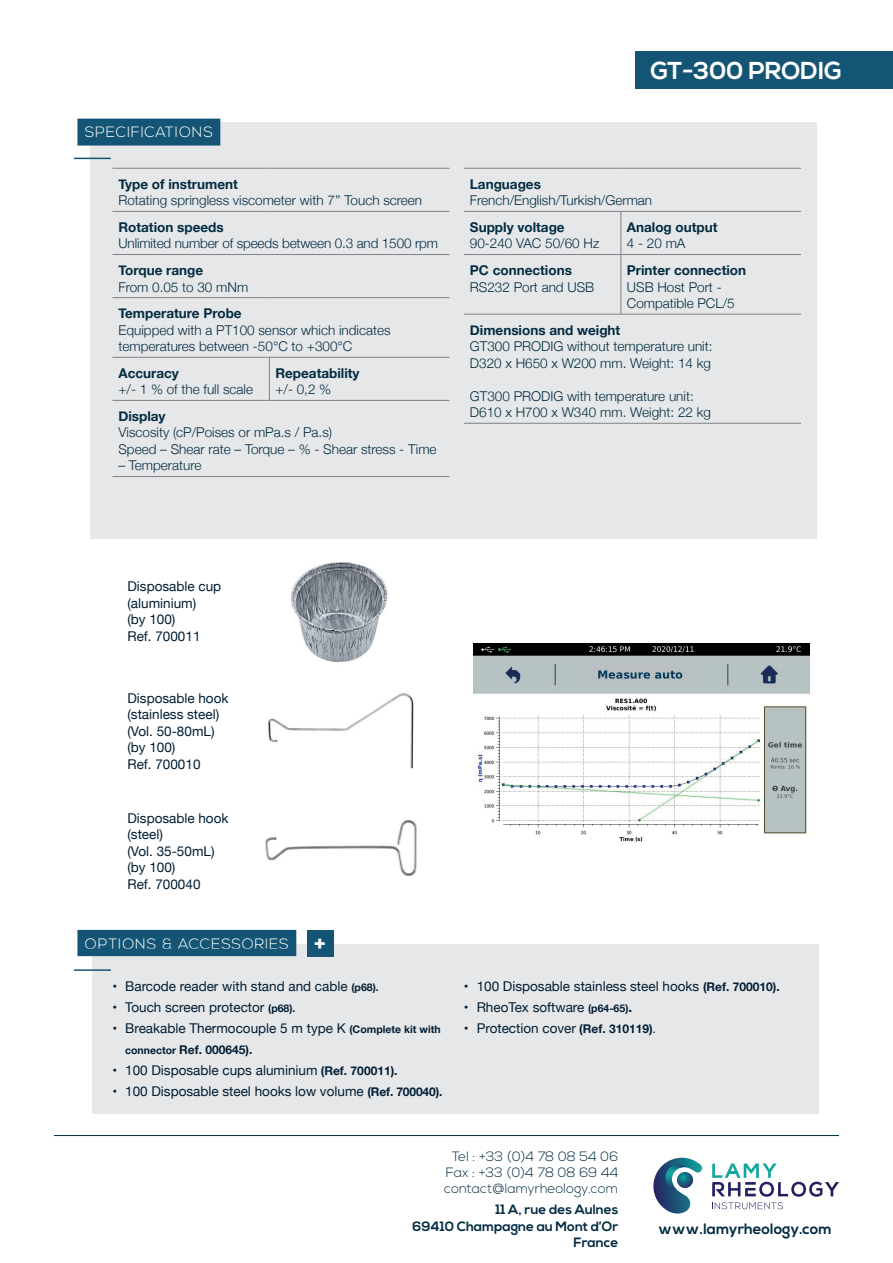
<style>
.page{position:relative;width:893px;height:1263px;background:#fff}
.page>*{position:absolute;margin:0;border:0;box-sizing:border-box;transform-origin:0 0}
.t1{font:700 24.45px "Nexa";color:#fff}
.t2{font:300 15px "Nexa";letter-spacing:.05em;color:#fff}
.t3{font:700 15px "Nexa";color:#032c42}
.t4{font:300 13.5px/16.5px "Helvetica Neue";color:#032c42}
.t5{font:13.5px/16.5px "Helvetica Neue";color:#021e34}
.t6{font:700 13.5px "Helvetica Neue";color:#032c42}
.t7{font:300 13.5px/16.2px "Nexa";color:#032c42;text-align:center}
.t8{font:700 13.5px/16.2px "Nexa";color:#032c42;text-align:right}
.t9{font:700 12px "Helvetica Neue";color:#021e34}
.s1{font-weight:700;font-size:24.15px}
.s2{font-weight:700;font-size:10.5px}
.s3{font-weight:700}
.s4{font-size:10.5px}
.s5{font-weight:700;font-size:12px}
.s6{font-size:12px}
</style>
<div class="page">
<svg style="left:712px;top:1163px;width:127px;height:47px"></svg>
<svg style="left:653px;top:1158px;width:49px;height:56px"></svg>
<hr style="left:54px;top:1135px;width:785px;height:1px;background:#032c42">
<div style="left:636px;top:51px;width:257px;height:38px;background:#145575"></div>
<div style="left:90px;top:123px;width:726px;height:416px;background:#e6e7e9"></div>
<svg style="left:77px;top:118px;width:147px;height:28px;background:#225f7d"></svg>
<hr style="left:74px;top:158px;width:37px;height:1px;background:#145575">
<div style="left:93px;top:944px;width:726px;height:170px;background:#e6e7e9"></div>
<hr style="left:74px;top:969px;width:37px;height:2px;background:#145575">
<hr style="left:112px;top:168px;width:157px;height:1px;background:#808285">
<hr style="left:269px;top:168px;width:180px;height:1px;background:#808285">
<hr style="left:112px;top:211px;width:157px;height:1px;background:#808285">
<hr style="left:269px;top:211px;width:180px;height:1px;background:#808285">
<hr style="left:112px;top:254px;width:157px;height:1px;background:#808285">
<hr style="left:269px;top:254px;width:180px;height:1px;background:#808285">
<hr style="left:112px;top:297px;width:157px;height:1px;background:#808285">
<hr style="left:269px;top:297px;width:180px;height:1px;background:#808285">
<hr style="left:112px;top:357px;width:157px;height:1px;background:#808285">
<hr style="left:269px;top:357px;width:180px;height:1px;background:#808285">
<hr style="left:269px;top:357px;width:1px;height:43px;background:#808285">
<hr style="left:112px;top:400px;width:157px;height:1px;background:#808285">
<hr style="left:269px;top:400px;width:180px;height:1px;background:#808285">
<hr style="left:112px;top:476px;width:157px;height:1px;background:#808285">
<hr style="left:269px;top:476px;width:180px;height:1px;background:#808285">
<hr style="left:464px;top:168px;width:157px;height:1px;background:#808285">
<hr style="left:621px;top:168px;width:180px;height:1px;background:#808285">
<hr style="left:464px;top:211px;width:157px;height:1px;background:#808285">
<hr style="left:621px;top:211px;width:180px;height:1px;background:#808285">
<hr style="left:621px;top:212px;width:1px;height:42px;background:#808285">
<hr style="left:464px;top:254px;width:157px;height:1px;background:#808285">
<hr style="left:621px;top:254px;width:180px;height:1px;background:#808285">
<hr style="left:621px;top:255px;width:1px;height:59px;background:#808285">
<hr style="left:464px;top:314px;width:157px;height:1px;background:#808285">
<hr style="left:621px;top:314px;width:180px;height:1px;background:#808285">
<hr style="left:464px;top:423px;width:157px;height:1px;background:#808285">
<hr style="left:621px;top:423px;width:180px;height:1px;background:#808285">
<div style="left:307px;top:930px;width:26px;height:27px;background:#145575"></div>
<svg style="left:77px;top:929px;width:220px;height:31px;background:#366c88"></svg>
<img style="left:268px;top:693px;width:146px;height:76px">
<img style="left:266px;top:820px;width:150px;height:56px">
<img style="left:291px;top:562px;width:97px;height:100px">
<img style="left:474px;top:643px;width:336px;height:199px">
<p class="t2" style="left:85px;top:124px;width:129px">SPECIFICATIONS</p>
<p class="t6" style="left:118px;top:173px;width:121px">Type of instrument</p>
<p class="t4" style="left:118px;top:191px;width:305px">Rotating springless viscometer with 7’’ Touch screen</p>
<p class="t6" style="left:118px;top:217px;width:107px">Rotation speeds</p>
<p class="t4" style="left:118px;top:234px;width:321px">Unlimited number of speeds between 0.3 and 1500 rpm</p>
<p class="t6" style="left:118px;top:260px;width:86px">Torque range</p>
<p class="t4" style="left:118px;top:278px;width:131px">From 0.05 to 30 mNm</p>
<p class="t6" style="left:118px;top:303px;width:125px">Temperature Probe</p>
<p class="t4" style="left:118px;top:321px;width:274px">Equipped with a PT100 sensor which indicates temperatures between -50°C to +300°C</p>
<p class="t6" style="left:118px;top:362px;width:62px">Accuracy</p>
<p class="t4" style="left:118px;top:380px;width:136px">+/- 1 % of the full scale</p>
<p class="t6" style="left:275px;top:362px;width:86px">Repeatability</p>
<p class="t4" style="left:275px;top:380px;width:57px">+/- 0,2 %</p>
<p class="t6" style="left:118px;top:406px;width:49px">Display</p>
<p class="t4" style="left:118px;top:423px;width:320px">Viscosity (cP/Poises or mPa.s / Pa.s)<br>Speed – Shear rate – Torque – % - Shear stress - Time</p>
<p class="t4" style="left:118px;top:456px;width:85px">– Temperature</p>
<h1 class="t1" style="left:651px;top:56px;width:193px">GT-300 PRODIG</h1>
<p class="t6" style="left:470px;top:173px;width:73px">Languages</p>
<p class="t4" style="left:470px;top:191px;width:184px">French/English/Turkish/German</p>
<p class="t6" style="left:470px;top:217px;width:96px">Supply voltage</p>
<p class="t4" style="left:470px;top:234px;width:131px">90-240 VAC 50/60 Hz</p>
<p class="t6" style="left:627px;top:217px;width:92px">Analog output</p>
<p class="t4" style="left:627px;top:234px;width:60px">4 - 20 mA</p>
<p class="t6" style="left:470px;top:260px;width:104px">PC connections</p>
<p class="t4" style="left:470px;top:278px;width:126px">RS232 Port and USB</p>
<p class="t6" style="left:627px;top:260px;width:121px">Printer connection</p>
<p class="t4" style="left:627px;top:278px;width:109px">USB Host Port -<br>Compatible PCL/5</p>
<p class="t6" style="left:470px;top:319px;width:152px">Dimensions and weight</p>
<p class="t4" style="left:470px;top:337px;width:244px">GT300 PRODIG without temperature unit:<br>D320 x H650 x W200 mm. Weight: 14 kg</p>
<p class="t4" style="left:470px;top:387px;width:243px">GT300 PRODIG with temperature unit:<br>D610 x H700 x W340 mm. Weight: 22 kg</p>
<p class="t5" style="left:127px;top:579px;width:95px">Disposable cup (aluminium)<br>(by 100)<br>Ref. 700011</p>
<p class="t5" style="left:127px;top:690px;width:103px">Disposable hook (stainless steel) (Vol. 50-80mL) (by 100)<br>Ref. 700010</p>
<p class="t5" style="left:127px;top:810px;width:103px">Disposable hook (steel)<br>(Vol. 35-50mL) (by 100)<br>Ref. 700040</p>
<p class="t2" style="left:85px;top:935px;width:242px">OPTIONS &amp; ACCESSORIES <span class="s1">+</span></p>
<p class="t5" style="left:112px;top:979px;width:268px">• Barcode reader with stand and cable <span class="s2">(p68).</span></p>
<p class="t5" style="left:112px;top:1000px;width:185px"><span class="s3">•</span> Touch screen protector <span class="s2">(p68).</span></p>
<p class="t5" style="left:112px;top:1021px;width:330px">• Breakable Thermocouple 5 m type K <span class="s2">(Complete kit with</span></p>
<p class="t9" style="left:125px;top:1040px;width:129px"><span class="s4">connector</span> Ref. 000645).</p>
<p class="t5" style="left:112px;top:1063px;width:287px"><span class="s3">•</span> 100 Disposable cups aluminium <span class="s5">(Ref. 700011).</span></p>
<p class="t5" style="left:112px;top:1084px;width:332px">• 100 Disposable steel hooks low volume <span class="s5">(Ref. 700040).</span></p>
<p class="t5" style="left:464px;top:979px;width:317px"><span class="s3">•</span> 100 Disposable stainless steel hooks <span class="s5">(Ref. 700010).</span></p>
<p class="t5" style="left:464px;top:1000px;width:170px">• RheoTex software <span class="s2">(p64-65)</span><span class="s3">.</span></p>
<p class="t5" style="left:464px;top:1021px;width:194px">• Protection cover <span class="s5">(Ref. 310119)</span><span class="s6">.</span></p>
<p class="t7" style="left:444px;top:1149px;width:176px">Tel : +33 (0)4 78 08 54 06<br>Fax : +33 (0)4 78 08 69 44 contact@lamyrheology.com</p>
<p class="t8" style="left:413px;top:1202px;width:207px">11 A, rue des Aulnes<br>69410 Champagne au Mont d’Or<br>France</p>
<p class="t3" style="left:658px;top:1220px;width:175px">www.lamyrheology.com</p>
</div>
